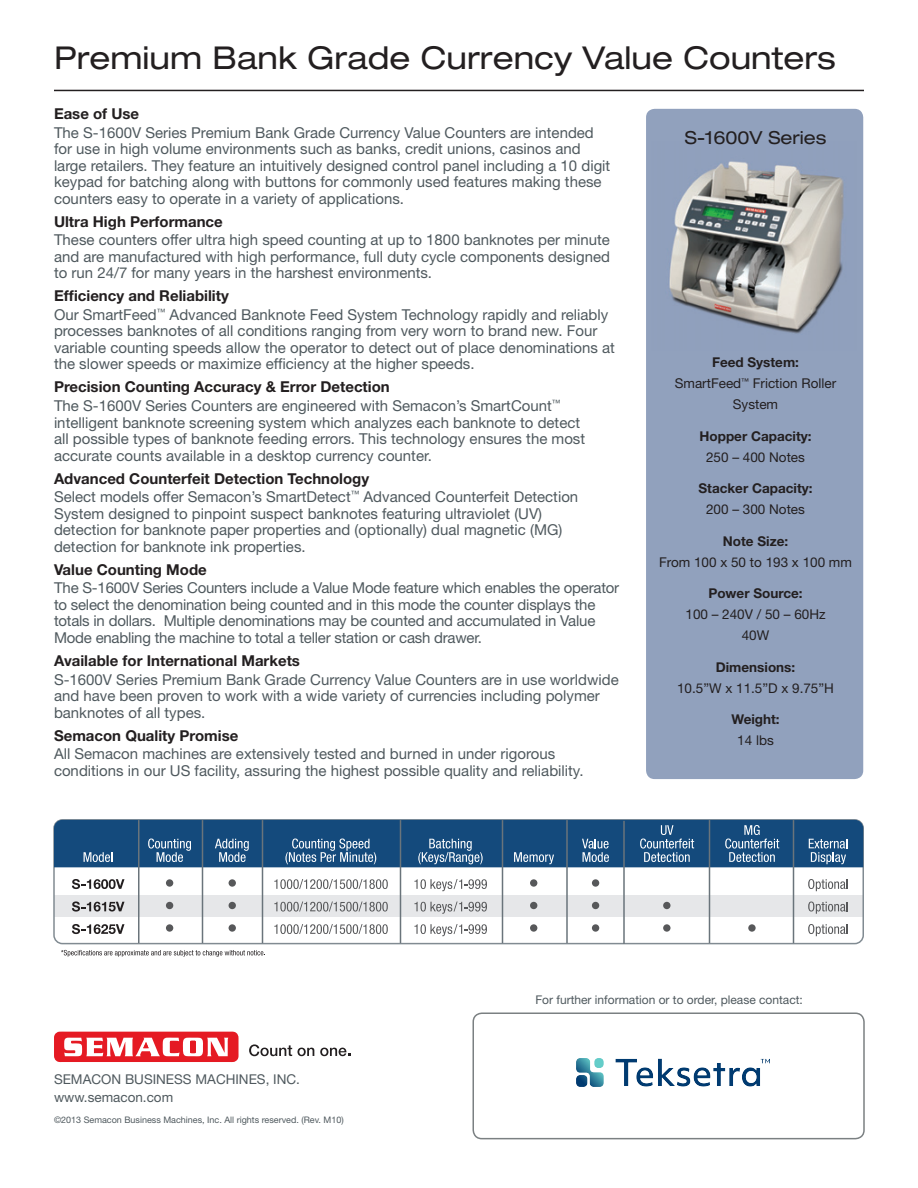
<style>
.page{position:relative;width:918px;height:1188px;background:#fff}
.page>*{position:absolute;margin:0;border:0;box-sizing:border-box;transform-origin:0 0}
.t1{font:expanded 31.5px "Helvetica Neue";color:#231f20}
.t2{font:expanded 18px "Helvetica Neue";color:#231f20}
.t3{font:15px/16.5px "Helvetica Neue";color:#4f595e}
.t4{font:700 15px "Helvetica Neue";color:#231f20}
.t5{font:13.5px/21px "Helvetica Neue";color:#231f20;text-align:center}
.t6{font:700 13.5px "Helvetica Neue";color:#231f20}
.t7{font:13.5px/18px "Helvetica Neue";color:#4f595e}
.t8{font:12px "Helvetica Neue";color:#4f595e}
.t9{font:9px "Helvetica Neue";color:#4f595e}
.s1{font-weight:700;color:#231f20}
.s2{font-weight:700}
</style>
<div class="page">
<div style="left:646px;top:109px;width:217px;height:670px;background:#91a1bd;border-radius:9px"></div>
<img style="left:669px;top:161px;width:175px;height:173px">
<div style="left:473px;top:1013px;width:392px;height:126px;border:2px solid #7b8082;border-radius:9px"></div>
<hr style="left:54px;top:90px;width:810px;height:1px;background:#231f20">
<svg style="left:54px;top:1032px;width:185px;height:30px"></svg>
<svg style="left:249px;top:1044px;width:65px;height:12px"></svg>
<svg style="left:320px;top:1048px;width:30px;height:8px"></svg>
<div style="left:54px;top:895px;width:810px;height:22px;background:#e6e7e9"></div>
<div style="left:53px;top:819px;width:811px;height:125px;border:2px solid #818b92;border-radius:8px"></div>
<svg style="left:72px;top:879px;width:52px;height:10px"></svg>
<svg style="left:72px;top:901px;width:52px;height:11px"></svg>
<svg style="left:72px;top:924px;width:52px;height:10px"></svg>
<div style="left:166px;top:879px;width:7px;height:8px;background:#57585a;border-radius:50%"></div>
<div style="left:166px;top:902px;width:7px;height:7px;background:#57585a;border-radius:50%"></div>
<div style="left:166px;top:924px;width:7px;height:8px;background:#57585a;border-radius:50%"></div>
<div style="left:229px;top:879px;width:7px;height:8px;background:#57585a;border-radius:50%"></div>
<div style="left:229px;top:902px;width:7px;height:7px;background:#57585a;border-radius:50%"></div>
<div style="left:229px;top:924px;width:7px;height:8px;background:#57585a;border-radius:50%"></div>
<svg style="left:274px;top:879px;width:114px;height:10px"></svg>
<svg style="left:274px;top:902px;width:114px;height:10px"></svg>
<svg style="left:274px;top:924px;width:114px;height:10px"></svg>
<svg style="left:414px;top:879px;width:73px;height:12px"></svg>
<svg style="left:414px;top:902px;width:73px;height:12px"></svg>
<svg style="left:414px;top:924px;width:73px;height:12px"></svg>
<div style="left:530px;top:879px;width:7px;height:8px;background:#57585a;border-radius:50%"></div>
<div style="left:530px;top:902px;width:7px;height:7px;background:#57585a;border-radius:50%"></div>
<div style="left:530px;top:924px;width:7px;height:8px;background:#57585a;border-radius:50%"></div>
<div style="left:663px;top:902px;width:8px;height:7px;background:#57585a;border-radius:50%"></div>
<div style="left:663px;top:924px;width:8px;height:8px;background:#57585a;border-radius:50%"></div>
<div style="left:748px;top:924px;width:8px;height:8px;background:#57585a;border-radius:50%"></div>
<svg style="left:808px;top:879px;width:40px;height:12px"></svg>
<svg style="left:808px;top:902px;width:40px;height:12px"></svg>
<svg style="left:808px;top:924px;width:40px;height:12px"></svg>
<hr style="left:138px;top:820px;width:2px;height:123px;background:#6a747b">
<hr style="left:202px;top:820px;width:1px;height:123px;background:#6a747b">
<hr style="left:262px;top:820px;width:1px;height:123px;background:#6a747b">
<hr style="left:400px;top:820px;width:1px;height:123px;background:#6a747b">
<hr style="left:502px;top:820px;width:1px;height:123px;background:#6a747b">
<hr style="left:566px;top:820px;width:2px;height:123px;background:#6a747b">
<hr style="left:709px;top:820px;width:1px;height:123px;background:#6a747b">
<hr style="left:793px;top:820px;width:1px;height:123px;background:#6a747b">
<svg style="left:61px;top:950px;width:204px;height:7px"></svg>
<svg style="left:54px;top:820px;width:809px;height:47px;background:#285986"></svg>
<div style="left:592px;top:879px;width:7px;height:8px;background:#57585a;border-radius:50%"></div>
<div style="left:592px;top:902px;width:7px;height:7px;background:#57585a;border-radius:50%"></div>
<div style="left:592px;top:924px;width:7px;height:8px;background:#57585a;border-radius:50%"></div>
<hr style="left:623px;top:821px;width:2px;height:123px;background:#6a747b">
<img style="left:577px;top:1058px;width:193px;height:28px">
<h1 class="t1" style="left:54px;top:39px;width:783px">Premium Bank Grade Currency Value Counters</h1>
<p class="t4" style="left:54px;top:104px;width:87px">Ease of Use</p>
<p class="t3" style="left:54px;top:124px;width:558px">The S-1600V Series Premium Bank Grade Currency Value Counters are intended for use in high volume environments such as banks, credit unions, casinos and large retailers. They feature an intuitively designed control panel including a 10 digit keypad for batching along with buttons for commonly used features making these counters easy to operate in a variety of applications.</p>
<p class="t4" style="left:54px;top:212px;width:170px">Ultra High Performance</p>
<p class="t3" style="left:54px;top:232px;width:558px;text-align:justify">These counters offer ultra high speed counting at up to 1800 banknotes per minute and are manufactured with high performance, full duty cycle components designed to run 24/7 for many years in the harshest environments.</p>
<p class="t3" style="left:54px;top:287px;width:556px;line-height:18.6px"><span class="s1">Efficiency and Reliability<br></span>Our SmartFeed<sup>™</sup> Advanced Banknote Feed System Technology rapidly and reliably</p>
<p class="t3" style="left:54px;top:323px;width:562px">processes banknotes of all conditions ranging from very worn to brand new. Four variable counting speeds allow the operator to detect out of place denominations at the slower speeds or maximize efficiency at the higher speeds.</p>
<p class="t3" style="left:54px;top:378px;width:508px;line-height:18.6px"><span class="s1">Precision Counting Accuracy &amp; Error Detection<br></span>The S-1600V Series Counters are engineered with Semacon’s SmartCount<sup>™</sup></p>
<p class="t3" style="left:54px;top:414px;width:533px">intelligent banknote screening system which analyzes each banknote to detect all possible types of banknote feeding errors. This technology ensures the most accurate counts available in a desktop currency counter.</p>
<p class="t3" style="left:54px;top:469px;width:526px;line-height:18.6px"><span class="s1">Advanced Counterfeit Detection Technology<br></span>Select models offer Semacon’s SmartDetect<sup>™</sup> Advanced Counterfeit Detection</p>
<p class="t3" style="left:54px;top:505px;width:510px">System designed to pinpoint suspect banknotes featuring ultraviolet (UV) detection for banknote paper properties and (optionally) dual magnetic (MG) detection for banknote ink properties.</p>
<p class="t4" style="left:54px;top:560px;width:154px">Value Counting Mode</p>
<p class="t3" style="left:54px;top:580px;width:567px">The S-1600V Series Counters include a Value Mode feature which enables the operator to select the denomination being counted and in this mode the counter displays the totals in dollars. Multiple denominations may be counted and accumulated in Value Mode enabling the machine to total a teller station or cash drawer.</p>
<p class="t4" style="left:54px;top:651px;width:248px">Available for International Markets</p>
<p class="t3" style="left:54px;top:671px;width:566px">S-1600V Series Premium Bank Grade Currency Value Counters are in use worldwide and have been proven to work with a wide variety of currencies including polymer banknotes of all types.</p>
<p class="t4" style="left:54px;top:726px;width:186px">Semacon Quality Promise</p>
<p class="t3" style="left:54px;top:745px;width:531px">All Semacon machines are extensively tested and burned in under rigorous conditions in our US facility, assuring the highest possible quality and reliability.</p>
<p class="t2" style="left:685px;top:126px;width:143px">S-1600V Series</p>
<p class="t5" style="left:675px;top:352px;width:163px"><span class="s2">Feed System:<br></span>SmartFeed<sup>™</sup> Friction Roller<br>System</p>
<p class="t6" style="left:700px;top:427px;width:113px">Hopper Capacity:</p>
<p class="t5" style="left:706px;top:446px;width:100px">250 – 400 Notes</p>
<p class="t6" style="left:699px;top:480px;width:116px">Stacker Capacity:</p>
<p class="t5" style="left:706px;top:499px;width:100px">200 – 300 Notes</p>
<p class="t6" style="left:723px;top:532px;width:67px">Note Size:</p>
<p class="t5" style="left:659px;top:551px;width:194px">From 100 x 50 to 193 x 100 mm</p>
<p class="t6" style="left:708px;top:585px;width:96px">Power Source:</p>
<p class="t5" style="left:686px;top:604px;width:142px">100 – 240V / 50 – 60Hz<br>40W</p>
<p class="t6" style="left:716px;top:658px;width:81px">Dimensions:</p>
<p class="t5" style="left:677px;top:677px;width:158px">10.5”W x 11.5”D x 9.75”H</p>
<p class="t6" style="left:731px;top:711px;width:50px">Weight:</p>
<p class="t5" style="left:737px;top:730px;width:38px">14 lbs</p>
<p class="t7" style="left:54px;top:1070px;width:247px">SEMACON BUSINESS MACHINES, INC. www.semacon.com</p>
<p class="t9" style="left:54px;top:1115px;width:291px">©2013 Semacon Business Machines, Inc. All rights reserved. (Rev. M10)</p>
<p class="t8" style="left:535px;top:993px;width:269px">For further information or to order, please contact:</p>
</div>
